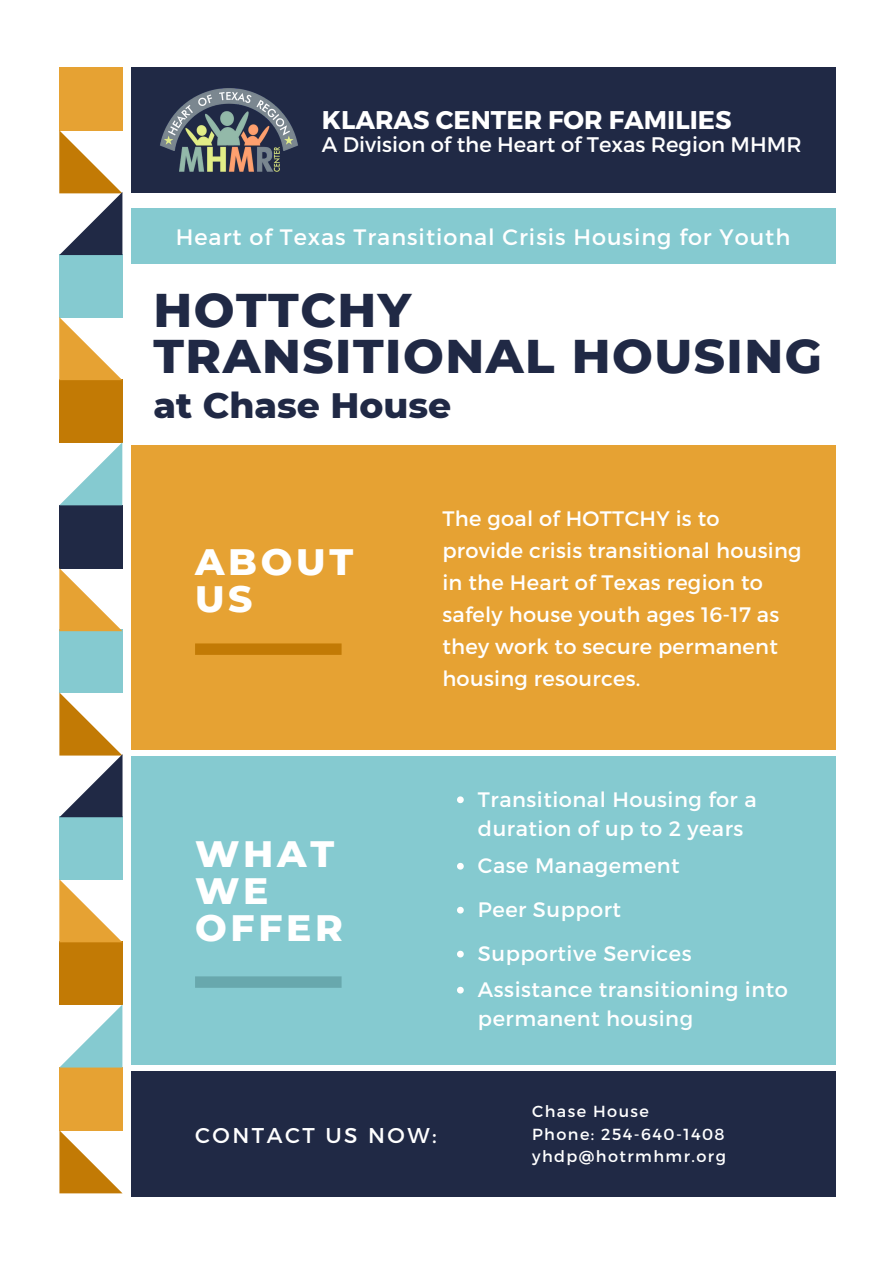
<style>
.page{position:relative;width:894px;height:1264px;background:#fff}
.page>*{position:absolute;margin:0;border:0;box-sizing:border-box;transform-origin:0 0}
.t1{font:800 48.15px "Montserrat";letter-spacing:.03em;color:#202945}
.t2{font:800 37.5px/36.6px "Montserrat";letter-spacing:.1em;color:#fff}
.t3{font:800 36px "Montserrat";color:#202945}
.t4{font:700 25.65px "Montserrat";color:#fff}
.t5{font:22.35px "Montserrat";letter-spacing:.045em;color:#fff}
.t6{font:21.3px "Montserrat";letter-spacing:.115em;color:#fff}
.t7{font:21.15px "Montserrat";color:#fff}
.t8{font:21px/32.1px "Montserrat";letter-spacing:.015em;color:#fff}
.t9{font:16.05px "Montserrat";letter-spacing:.09em;color:#fff}
</style>
<div class="page">
<div style="left:59px;top:68px;width:63px;height:63px;background:#e6a233"></div>
<div style="left:59px;top:629px;width:63px;height:63px;background:#85cad0"></div>
<div style="left:59px;top:254px;width:63px;height:63px;background:#85cad0"></div>
<div style="left:59px;top:816px;width:63px;height:63px;background:#85cad0"></div>
<div style="left:59px;top:505px;width:63px;height:63px;background:#202945"></div>
<div style="left:59px;top:1067px;width:63px;height:63px;background:#e6a233"></div>
<div style="left:59px;top:379px;width:63px;height:63px;background:#c27a05"></div>
<div style="left:59px;top:941px;width:63px;height:63px;background:#c27a05"></div>
<svg style="left:59px;top:130px;width:63px;height:125px"></svg>
<svg style="left:59px;top:692px;width:63px;height:125px"></svg>
<svg style="left:59px;top:442px;width:63px;height:63px"></svg>
<svg style="left:59px;top:1004px;width:63px;height:63px"></svg>
<svg style="left:59px;top:317px;width:63px;height:63px"></svg>
<svg style="left:59px;top:879px;width:63px;height:63px"></svg>
<svg style="left:59px;top:568px;width:63px;height:63px"></svg>
<svg style="left:59px;top:1130px;width:63px;height:63px"></svg>
<div style="left:131px;top:1071px;width:704px;height:125px;background:#202945"></div>
<div style="left:131px;top:756px;width:704px;height:309px;background:#85cad0"></div>
<div style="left:131px;top:445px;width:704px;height:304px;background:#e6a233"></div>
<div style="left:131px;top:68px;width:704px;height:125px;background:#202945"></div>
<div style="left:131px;top:208px;width:704px;height:55px;background:#85cad0"></div>
<svg style="left:195px;top:643px;width:146px;height:12px;background:#c37b07"></svg>
<svg style="left:195px;top:976px;width:146px;height:11px;background:#69a9ae"></svg>
<img style="left:160px;top:88px;width:138px;height:84px">
<svg style="left:457px;top:796px;width:6px;height:7px"></svg>
<svg style="left:457px;top:862px;width:6px;height:7px"></svg>
<svg style="left:457px;top:906px;width:6px;height:7px"></svg>
<svg style="left:457px;top:950px;width:6px;height:7px"></svg>
<svg style="left:457px;top:986px;width:6px;height:7px"></svg>
<p class="t4" style="left:322px;top:103px;width:411px">KLARAS CENTER FOR FAMILIES</p>
<p class="t7" style="left:322px;top:130px;width:481px">A Division of the Heart of Texas Region MHMR</p>
<p class="t5" style="left:176px;top:222px;width:615px">Heart of Texas Transitional Crisis Housing for Youth</p>
<p class="t1" style="left:153px;top:280px;width:259px">HOTTCHY</p>
<p class="t1" style="left:153px;top:326px;width:669px">TRANSITIONAL HOUSING</p>
<p class="t3" style="left:153px;top:383px;width:299px">at Chase House</p>
<p class="t2" style="left:195px;top:543px;width:160px">ABOUT</p>
<p class="t2" style="left:195px;top:580px;width:59px">US</p>
<p class="t2" style="left:195px;top:835px;width:141px">WHAT</p>
<p class="t2" style="left:195px;top:872px;width:149px">WE<br>OFFER</p>
<p class="t8" style="left:442px;top:501px;width:361px">The goal of HOTTCHY is to provide crisis transitional housing in the Heart of Texas region to safely house youth ages 16-17 as they work to secure permanent housing resources.</p>
<p class="t8" style="left:478px;top:783px;width:280px;line-height:29.2px">Transitional Housing for a duration of up to 2 years</p>
<p class="t8" style="left:478px;top:848px;width:203px">Case Management</p>
<p class="t8" style="left:478px;top:892px;width:145px">Peer Support</p>
<p class="t8" style="left:478px;top:936px;width:215px">Supportive Services</p>
<p class="t8" style="left:478px;top:973px;width:311px;line-height:29.2px">Assistance transitioning into permanent housing</p>
<p class="t6" style="left:195px;top:1121px;width:243px">CONTACT US NOW:</p>
<p class="t9" style="left:532px;top:1101px;width:118px">Chase House</p>
<p class="t9" style="left:532px;top:1123px;width:194px">Phone: 254-640-1408</p>
<p class="t9" style="left:532px;top:1146px;width:195px">yhdp@hotrmhmr.org</p>
</div>
